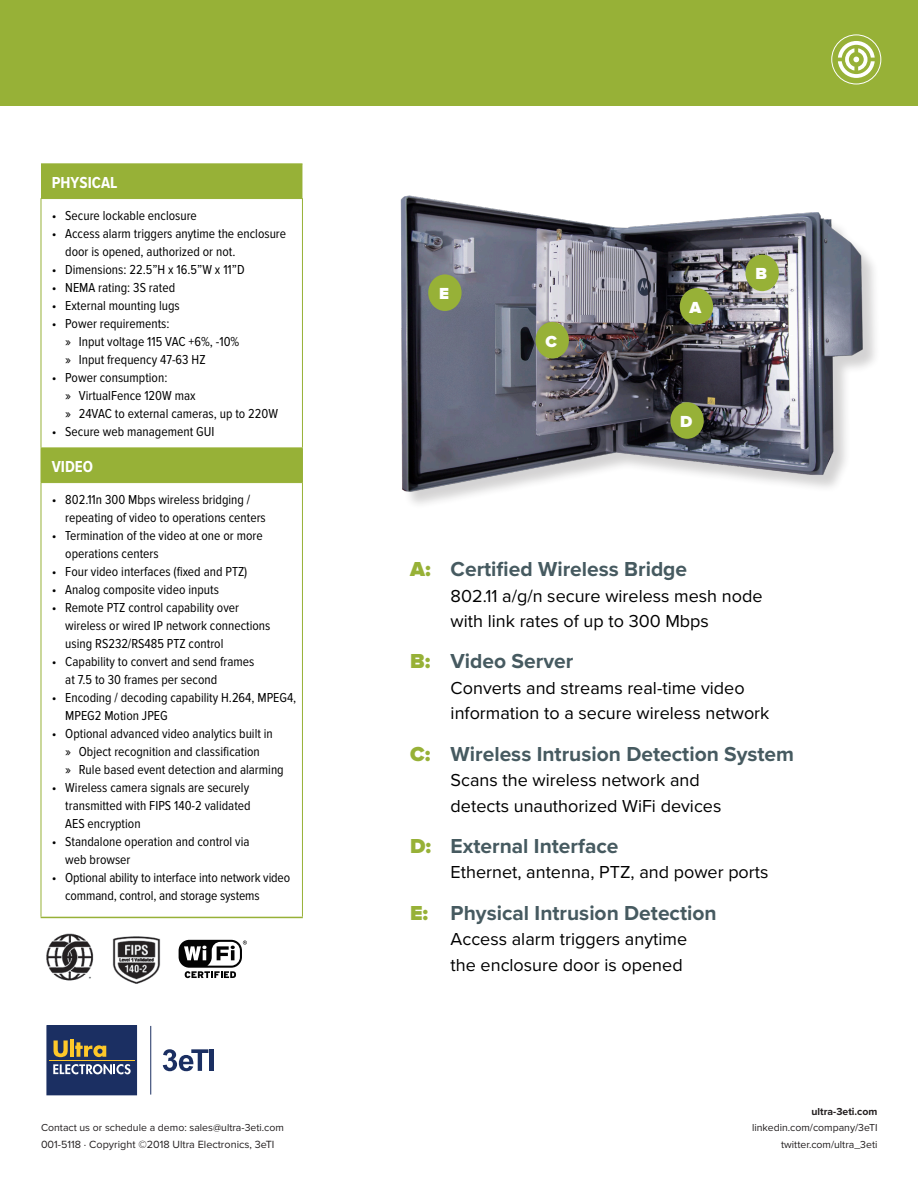
<style>
.page{position:relative;width:918px;height:1188px;background:#fff}
.page>*{position:absolute;margin:0;border:0;box-sizing:border-box;transform-origin:0 0}
.t1{font:700 21px "Proxima Nova";color:#465a60}
.Diagram_Text{font:18px/25.5px "Proxima Nova";color:#000}
.Diagram_Buttons{font:900 16.65px "Proxima Nova";color:#fff}
.Table_Header{font:700 16.5px "Proxima Nova Cond";color:#fff}
.t2{font:13.5px/18px "Proxima Nova Cond";color:#000}
.t3{font:10.8px "Proxima Nova";color:#231f20}
.Address{font:10.5px "Proxima Nova";color:#231f20}
.Address-2{font:700 10.5px "Proxima Nova";color:#231f20}
.s1{font-family:"Proxima Nova"}
.s2{font-weight:900;color:#97b137}
</style>
<div class="page">
<div style="left:0;top:0;width:918px;height:106px;background:#97b137"></div>
<svg style="left:41px;top:165px;width:261px;height:317px"></svg>
<hr style="left:41px;top:164px;width:261px;height:1px;background:#97b137">
<hr style="left:41px;top:198px;width:262px;height:1px;background:#97b137">
<hr style="left:41px;top:199px;width:1px;height:249px;background:#97b137">
<hr style="left:302px;top:199px;width:1px;height:249px;background:#97b137">
<hr style="left:41px;top:448px;width:1px;height:34px;background:#97b137">
<hr style="left:302px;top:448px;width:1px;height:34px;background:#97b137">
<hr style="left:41px;top:448px;width:262px;height:1px;background:#97b137">
<hr style="left:41px;top:482px;width:262px;height:1px;background:#97b137">
<hr style="left:41px;top:483px;width:1px;height:434px;background:#97b137">
<hr style="left:302px;top:483px;width:1px;height:434px;background:#97b137">
<hr style="left:41px;top:917px;width:262px;height:1px;background:#97b137">
<div style="left:831px;top:35px;width:50px;height:49px;border:1px solid #fff;border-radius:50%"></div>
<svg style="left:838px;top:41px;width:37px;height:37px"></svg>
<img style="left:400px;top:195px;width:475px;height:309px">
<div style="left:745px;top:255px;width:34px;height:36px;background:#97b137;border-radius:50%"></div>
<div style="left:680px;top:288px;width:33px;height:37px;background:#97b137;border-radius:50%"></div>
<div style="left:670px;top:402px;width:34px;height:37px;background:#97b137;border-radius:50%"></div>
<div style="left:536px;top:322px;width:33px;height:37px;background:#97b137;border-radius:50%"></div>
<div style="left:428px;top:274px;width:34px;height:37px;background:#97b137;border-radius:50%"></div>
<div style="left:47px;top:1026px;width:90px;height:69px;background:#1b2f62"></div>
<div style="left:46px;top:1025px;width:91px;height:70px;border:1px solid #1b2f62"></div>
<svg style="left:53px;top:1064px;width:78px;height:10px"></svg>
<svg style="left:54px;top:1040px;width:14px;height:17px"></svg>
<hr style="left:70px;top:1039px;width:4px;height:18px;background:#fec829">
<svg style="left:75px;top:1042px;width:31px;height:15px"></svg>
<hr style="left:49px;top:1060px;width:85px;height:1px;background:#fec829">
<hr style="left:150px;top:1026px;width:1px;height:69px;background:#1b2f62">
<svg style="left:163px;top:1049px;width:45px;height:22px"></svg>
<hr style="left:210px;top:1049px;width:4px;height:22px;background:#1b2f62">
<div style="left:179px;top:940px;width:63px;height:28px;background:#030303;border-radius:11px"></div>
<svg style="left:184px;top:941px;width:63px;height:37px"></svg>
<img style="left:112px;top:936px;width:49px;height:48px">
<img style="left:46px;top:933px;width:48px;height:48px">
<p class="Table_Header" style="left:52px;top:173px;width:67px">PHYSICAL</p>
<p class="t2" style="left:52px;top:207px;width:147px">• Secure lockable enclosure</p>
<p class="t2" style="left:65px;top:225px;width:222px;text-indent:-14px">• Access alarm triggers anytime the enclosure door is opened, authorized or not.</p>
<p class="t2" style="left:52px;top:261px;width:194px">• Dimensions: 22.5”H x 16.5”W x 11”D</p>
<p class="t2" style="left:52px;top:279px;width:125px">• NEMA rating: 3S rated</p>
<p class="t2" style="left:52px;top:297px;width:129px">• External mounting lugs</p>
<p class="t2" style="left:52px;top:315px;width:119px">• Power requirements:</p>
<p class="t2" style="left:65px;top:333px;width:176px"><span class="s1">»</span> Input voltage 115 VAC +6%, -10%</p>
<p class="t2" style="left:65px;top:351px;width:142px"><span class="s1">»</span> Input frequency 47-63 HZ</p>
<p class="t2" style="left:52px;top:369px;width:117px">• Power consumption:</p>
<p class="t2" style="left:65px;top:387px;width:132px"><span class="s1">»</span> VirtualFence 120W max</p>
<p class="t2" style="left:65px;top:405px;width:214px"><span class="s1">»</span> 24VAC to external cameras, up to 220W</p>
<p class="t2" style="left:52px;top:423px;width:164px">• Secure web management GUI</p>
<p class="Table_Header" style="left:52px;top:457px;width:43px">VIDEO</p>
<p class="t2" style="left:65px;top:491px;width:202px;text-indent:-14px">• 802.11n 300 Mbps wireless bridging / repeating of video to operations centers</p>
<p class="t2" style="left:65px;top:527px;width:199px;text-indent:-14px">• Termination of the video at one or more operations centers</p>
<p class="t2" style="left:52px;top:563px;width:197px">• Four video interfaces (fixed and PTZ)</p>
<p class="t2" style="left:52px;top:581px;width:169px">• Analog composite video inputs</p>
<p class="t2" style="left:65px;top:599px;width:207px;text-indent:-14px">• Remote PTZ control capability over wireless or wired IP network connections using RS232/RS485 PTZ control</p>
<p class="t2" style="left:65px;top:653px;width:191px;text-indent:-14px">• Capability to convert and send frames at 7.5 to 30 frames per second</p>
<p class="t2" style="left:65px;top:689px;width:233px;text-indent:-14px">• Encoding / decoding capability H.264, MPEG4,<br>MPEG2 Motion JPEG</p>
<p class="t2" style="left:52px;top:725px;width:223px">• Optional advanced video analytics built in</p>
<p class="t2" style="left:65px;top:743px;width:196px"><span class="s1">»</span> Object recognition and classification</p>
<p class="t2" style="left:65px;top:761px;width:220px"><span class="s1">»</span> Rule based event detection and alarming</p>
<p class="t2" style="left:65px;top:779px;width:187px;text-align:justify;text-indent:-14px">• Wireless camera signals are securely transmitted with FIPS 140-2 validated AES encryption</p>
<p class="t2" style="left:65px;top:833px;width:186px;text-indent:-14px">• Standalone operation and control via web browser</p>
<p class="t2" style="left:65px;top:869px;width:226px;text-indent:-14px">• Optional ability to interface into network video command, control, and storage systems</p>
<p class="Address" style="left:41px;top:1121px;width:244px">Contact us or schedule a demo: sales@ultra-3eti.com</p>
<p class="t3" style="left:41px;top:1137px;width:235px">001-5118 · Copyright ©2018 Ultra Electronics, 3eTI</p>
<p class="Diagram_Buttons" style="left:439px;top:284px;width:11px">E</p>
<p class="Diagram_Buttons" style="left:546px;top:332px;width:13px">C</p>
<p class="Diagram_Buttons" style="left:690px;top:298px;width:13px">A</p>
<p class="Diagram_Buttons" style="left:680px;top:412px;width:14px">D</p>
<p class="Diagram_Buttons" style="left:755px;top:264px;width:13px">B</p>
<p class="t1" style="left:410px;top:557px;width:279px"><span class="s2">A:</span> Certified Wireless Bridge</p>
<p class="Diagram_Text" style="left:451px;top:583px;width:313px">802.11 a/g/n secure wireless mesh node with link rates of up to 300 Mbps</p>
<p class="t1" style="left:410px;top:649px;width:165px"><span class="s2">B:</span> Video Server</p>
<p class="Diagram_Text" style="left:451px;top:675px;width:320px">Converts and streams real-time video information to a secure wireless network</p>
<p class="t1" style="left:410px;top:741px;width:385px"><span class="s2">C:</span> Wireless Intrusion Detection System</p>
<p class="Diagram_Text" style="left:451px;top:768px;width:272px">Scans the wireless network and detects unauthorized WiFi devices</p>
<p class="t1" style="left:410px;top:833px;width:210px"><span class="s2">D:</span> External Interface</p>
<p class="Diagram_Text" style="left:451px;top:860px;width:319px">Ethernet, antenna, PTZ, and power ports</p>
<p class="t1" style="left:410px;top:900px;width:308px"><span class="s2">E:</span> Physical Intrusion Detection</p>
<p class="Diagram_Text" style="left:451px;top:927px;width:238px">Access alarm triggers anytime the enclosure door is opened</p>
<p class="Address-2" style="left:812px;top:1105px;width:67px">ultra-3eti.com</p>
<p class="Address" style="left:752px;top:1121px;width:127px">linkedin.com/company/3eTI</p>
<p class="Address" style="left:781px;top:1138px;width:98px">twitter.com/ultra_3eti</p>
</div>
